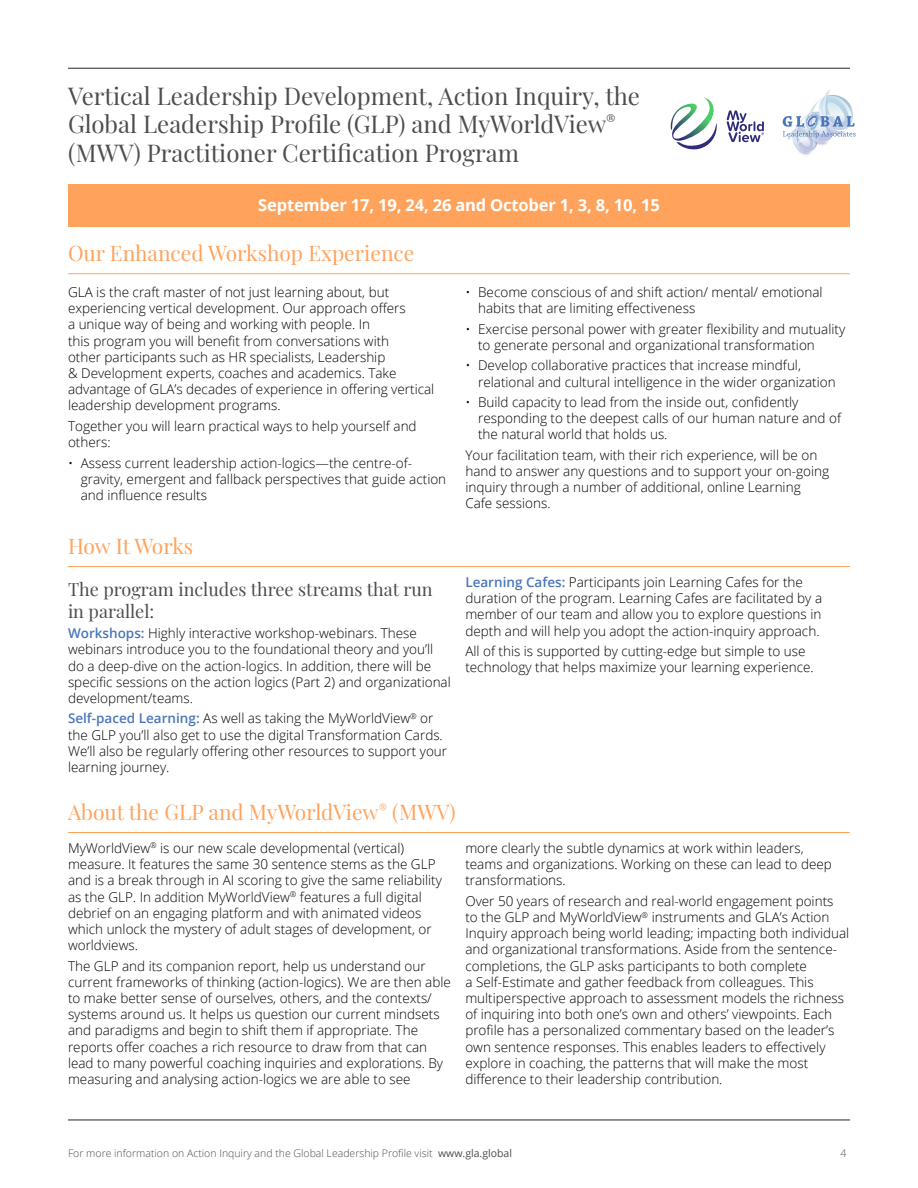
<style>
.page{position:relative;width:918px;height:1188px;background:#fff}
.page>*{position:absolute;margin:0;border:0;box-sizing:border-box;transform-origin:0 0}
.t1{font:24px/28.5px "Playfair Display";color:#4d4d4f}
.t2{font:21px "Playfair Display";color:#ffa35c}
.t3{font:18px/21.6px "Playfair Display";color:#4d4d4f}
.t4{font:700 16.5px "Open Sans";letter-spacing:-.01em;color:#fff}
.t5{font:300 13.5px/16.2px "Open Sans";color:#000}
.t6{font:300 10.5px "Open Sans";color:#4d4d4f}
.s1{font-weight:600;color:#4b76ba}
.s2{font-weight:400}
</style>
<div class="page">
<hr style="left:68px;top:566px;width:782px;height:1px;background:#ffa35c">
<hr style="left:68px;top:832px;width:782px;height:1px;background:#ffa35c">
<hr style="left:68px;top:274px;width:782px;height:1px;background:#ffa35c">
<hr style="left:68px;top:68px;width:782px;height:1px;background:#272524">
<div style="left:68px;top:184px;width:782px;height:42px;background:#ffa35c"></div>
<hr style="left:68px;top:1120px;width:782px;height:1px;background:#272524">
<svg style="left:727px;top:110px;width:37px;height:32px"></svg>
<svg style="left:671px;top:97px;width:46px;height:52px"></svg>
<svg style="left:783px;top:90px;width:73px;height:64px"></svg>
<h1 class="t1" style="left:68px;top:80px;width:574px">Vertical Leadership Development, Action Inquiry, the<br>Global Leadership Profile (GLP) and MyWorldView<sup>® </sup>(MWV) Practitioner Certification Program</h1>
<p class="t4" style="left:258px;top:194px;width:403px">September 17, 19, 24, 26 and October 1, 3, 8, 10, 15</p>
<h2 class="t2" style="left:68px;top:237px;width:348px">Our Enhanced Workshop Experience</h2>
<p class="t5" style="left:68px;top:284px;width:368px">GLA is the craft master of not just learning about, but experiencing vertical development. Our approach offers<br>a unique way of being and working with people. In<br>this program you will benefit from conversations with<br>other participants such as HR specialists, Leadership<br>&amp; Development experts, coaches and academics. Take advantage of GLA’s decades of experience in offering vertical leadership development programs.</p>
<p class="t5" style="left:68px;top:418px;width:350px">Together you will learn practical ways to help yourself and others:</p>
<p class="t5" style="left:81px;top:454px;width:367px;text-indent:-13px">• Assess current leadership action-logics—the centre-of&shy;gravity, emergent and fallback perspectives that guide action and influence results</p>
<p class="t5" style="left:478px;top:284px;width:346px;text-indent:-13px">• Become conscious of and shift action/ mental/ emotional habits that are limiting effectiveness</p>
<p class="t5" style="left:478px;top:320px;width:369px;text-indent:-13px">• Exercise personal power with greater flexibility and mutuality to generate personal and organizational transformation</p>
<p class="t5" style="left:478px;top:357px;width:359px;text-indent:-13px">• Develop collaborative practices that increase mindful, relational and cultural intelligence in the wider organization</p>
<p class="t5" style="left:478px;top:394px;width:364px;text-indent:-13px">• Build capacity to lead from the inside out, confidently responding to the deepest calls of our human nature and of the natural world that holds us.</p>
<p class="t5" style="left:465px;top:447px;width:365px">Your facilitation team, with their rich experience, will be on hand to answer any questions and to support your on-going inquiry through a number of additional, online Learning Cafe sessions.</p>
<h2 class="t2" style="left:68px;top:529px;width:127px">How It Works</h2>
<h3 class="t3" style="left:68px;top:577px;width:366px">The program includes three streams that run in parallel:</h3>
<p class="t5" style="left:68px;top:625px;width:384px"><span class="s1">Workshops:</span> Highly interactive workshop-webinars. These webinars introduce you to the foundational theory and you’ll do a deep-dive on the action-logics. In addition, there will be specific sessions on the action logics (Part 2) and organizational development/teams.</p>
<p class="t5" style="left:68px;top:710px;width:381px"><span class="s1">Self-paced Learning:</span> As well as taking the MyWorldView<sup>®</sup> or the GLP you’ll also get to use the digital Transformation Cards.<br>We’ll also be regularly offering other resources to support your learning journey.</p>
<p class="t5" style="left:465px;top:574px;width:358px"><span class="s1">Learning Cafes:</span> Participants join Learning Cafes for the duration of the program. Learning Cafes are facilitated by a member of our team and allow you to explore questions in depth and will help you adopt the action-inquiry approach.</p>
<p class="t5" style="left:465px;top:643px;width:350px">All of this is supported by cutting-edge but simple to use technology that helps maximize your learning experience.</p>
<h2 class="t2" style="left:68px;top:795px;width:389px">About the GLP and MyWorldView<sup>®</sup> (MWV)</h2>
<p class="t5" style="left:68px;top:840px;width:375px">MyWorldView<sup>®</sup> is our new scale developmental (vertical) measure. It features the same 30 sentence stems as the GLP and is a break through in AI scoring to give the same reliability as the GLP. In addition MyWorldView<sup>®</sup> features a full digital debrief on an engaging platform and with animated videos which unlock the mystery of adult stages of development, or worldviews.</p>
<p class="t5" style="left:68px;top:957px;width:384px">The GLP and its companion report, help us understand our current frameworks of thinking (action-logics). We are then able to make better sense of ourselves, others, and the contexts/ systems around us. It helps us question our current mindsets and paradigms and begin to shift them if appropriate. The reports offer coaches a rich resource to draw from that can lead to many powerful coaching inquiries and explorations. By measuring and analysing action-logics we are able to see</p>
<p class="t5" style="left:465px;top:840px;width:368px">more clearly the subtle dynamics at work within leaders, teams and organizations. Working on these can lead to deep transformations.</p>
<p class="t5" style="left:465px;top:892px;width:385px">Over 50 years of research and real-world engagement points<br>to the GLP and MyWorldView<sup>®</sup> instruments and GLA’s Action Inquiry approach being world leading; impacting both individual and organizational transformations. Aside from the sentence&shy;completions, the GLP asks participants to both complete<br>a Self-Estimate and gather feedback from colleagues. This multiperspective approach to assessment models the richness of inquiring into both one’s own and others’ viewpoints. Each profile has a personalized commentary based on the leader’s own sentence responses. This enables leaders to effectively explore in coaching, the patterns that will make the most difference to their leadership contribution.</p>
<p class="t6" style="left:68px;top:1146px;width:446px">For more information on Action Inquiry and the Global Leadership Profile visit <span class="s2">www.gla.global</span></p>
<p class="t6" style="left:841px;top:1146px;width:7px">4</p>
</div>
